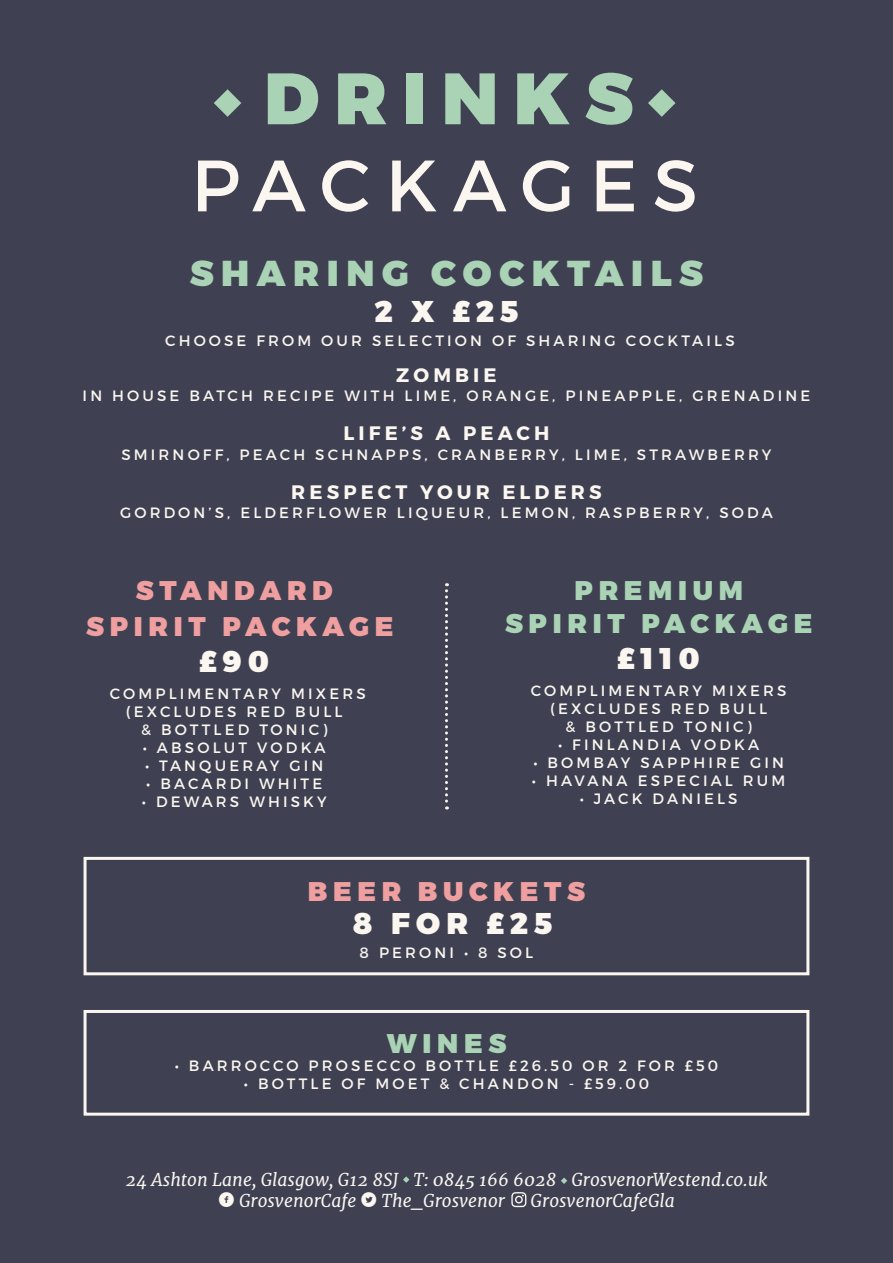
<style>
.page{position:relative;width:893px;height:1263px;background:#3f4152}
.page>*{position:absolute;margin:0;border:0;box-sizing:border-box;transform-origin:0 0}
.t1{font:72.6px "Montserrat";letter-spacing:.21em;color:#fbf6ef}
.t2{font:900 72.6px "Montserrat";letter-spacing:.21em;color:#aad3b6}
.t3{font:900 36px "Montserrat";letter-spacing:.21em;color:#aad3b6}
.t4{font:900 30px "Montserrat";letter-spacing:.2em;color:#fbf6ef}
.t5{font:900 27px/36px "Montserrat";letter-spacing:.21em;color:#ef9f9f;text-align:center}
.t6{font:900 27px/32.4px "Montserrat";letter-spacing:.21em;color:#aad3b6;text-align:center}
.t7{font:700 19.5px "Montserrat";letter-spacing:.21em;color:#fbf6ef}
.t8{font:italic 17.55px/21.1px "Merriweather";color:#fbf7f1}
.t9{font:15px/18px "Montserrat";letter-spacing:.21em;color:#fbf6ef;text-align:center}
.s1{font-family:"Socialico";font-style:normal;font-size:21.15px}
</style>
<div class="page">
<svg style="left:214px;top:89px;width:27px;height:28px"></svg>
<svg style="left:648px;top:89px;width:27px;height:28px"></svg>
<div style="left:84px;top:1010px;width:725px;height:106px;border:3px solid #fbf6ef"></div>
<div style="left:84px;top:857px;width:725px;height:118px;border:3px solid #fbf6ef"></div>
<svg style="left:403px;top:1176px;width:6px;height:7px"></svg>
<svg style="left:561px;top:1177px;width:6px;height:7px"></svg>
<svg style="left:511px;top:1192px;width:15px;height:15px"></svg>
<svg style="left:445px;top:583px;width:3px;height:226px"></svg>
<h1 class="t2" style="left:264px;top:53px;width:370px">DRINKS</h1>
<h1 class="t1" style="left:191px;top:141px;width:508px">PACKAGES</h1>
<h2 class="t3" style="left:190px;top:250px;width:515px">SHARING COCKTAILS</h2>
<h3 class="t4" style="left:374px;top:292px;width:145px">2 X £25</h3>
<p class="t9" style="left:165px;top:331px;width:571px">CHOOSE FROM OUR SELECTION OF SHARING COCKTAILS</p>
<h3 class="t7" style="left:396px;top:363px;width:102px">ZOMBIE</h3>
<p class="t9" style="left:83px;top:387px;width:729px">IN HOUSE BATCH RECIPE WITH LIME, ORANGE, PINEAPPLE, GRENADINE</p>
<h3 class="t7" style="left:344px;top:421px;width:207px">LIFE’S A PEACH</h3>
<p class="t9" style="left:121px;top:445px;width:652px">SMIRNOFF, PEACH SCHNAPPS, CRANBERRY, LIME, STRAWBERRY</p>
<h3 class="t7" style="left:291px;top:480px;width:312px">RESPECT YOUR ELDERS</h3>
<p class="t9" style="left:120px;top:504px;width:654px">GORDON’S, ELDERFLOWER LIQUEUR, LEMON, RASPBERRY, SODA</p>
<h3 class="t5" style="left:86px;top:573px;width:309px">STANDARD<br>SPIRIT PACKAGE</h3>
<h3 class="t4" style="left:199px;top:643px;width:71px">£90</h3>
<p class="t9" style="left:110px;top:685px;width:257px">COMPLIMENTARY MIXERS (EXCLUDES RED BULL<br>&amp; BOTTLED TONIC)</p>
<p class="t9" style="left:143px;top:739px;width:184px">• ABSOLUT VODKA</p>
<p class="t9" style="left:145px;top:757px;width:180px">• TANQUERAY GIN</p>
<p class="t9" style="left:146px;top:775px;width:177px">• BACARDI WHITE</p>
<p class="t9" style="left:142px;top:793px;width:186px">• DEWARS WHISKY</p>
<h3 class="t6" style="left:505px;top:575px;width:309px">PREMIUM<br>SPIRIT PACKAGE</h3>
<h3 class="t4" style="left:617px;top:639px;width:84px">£110</h3>
<p class="t9" style="left:531px;top:681px;width:257px">COMPLIMENTARY MIXERS (EXCLUDES RED BULL<br>&amp; BOTTLED TONIC)</p>
<p class="t9" style="left:558px;top:735px;width:203px">• FINLANDIA VODKA</p>
<p class="t9" style="left:533px;top:753px;width:252px">• BOMBAY SAPPHIRE GIN</p>
<p class="t9" style="left:532px;top:771px;width:255px">• HAVANA ESPECIAL RUM</p>
<p class="t9" style="left:580px;top:789px;width:159px">• JACK DANIELS</p>
<h3 class="t5" style="left:308px;top:874px;width:279px">BEER BUCKETS</h3>
<h3 class="t4" style="left:353px;top:904px;width:201px">8 FOR £25</h3>
<p class="t9" style="left:360px;top:943px;width:175px">8 PERONI • 8 SOL</p>
<h3 class="t6" style="left:387px;top:1028px;width:121px">WINES</h3>
<p class="t9" style="left:175px;top:1056px;width:545px">• BARROCCO PROSECCO BOTTLE £26.50 OR 2 FOR £50</p>
<p class="t9" style="left:244px;top:1074px;width:407px">• BOTTLE OF MOET &amp; CHANDON - £59.00</p>
<p class="t8" style="left:218px;top:1169px;width:551px;text-indent:-92px">24 Ashton Lane, Glasgow, G12 8SJ T: 0845 166 6028 GrosvenorWestend.co.uk <span class="s1">f</span> GrosvenorCafe <span class="s1">l</span> The_Grosvenor</p>
<p class="t8" style="left:531px;top:1190px;width:146px">GrosvenorCafeGla</p>
</div>
